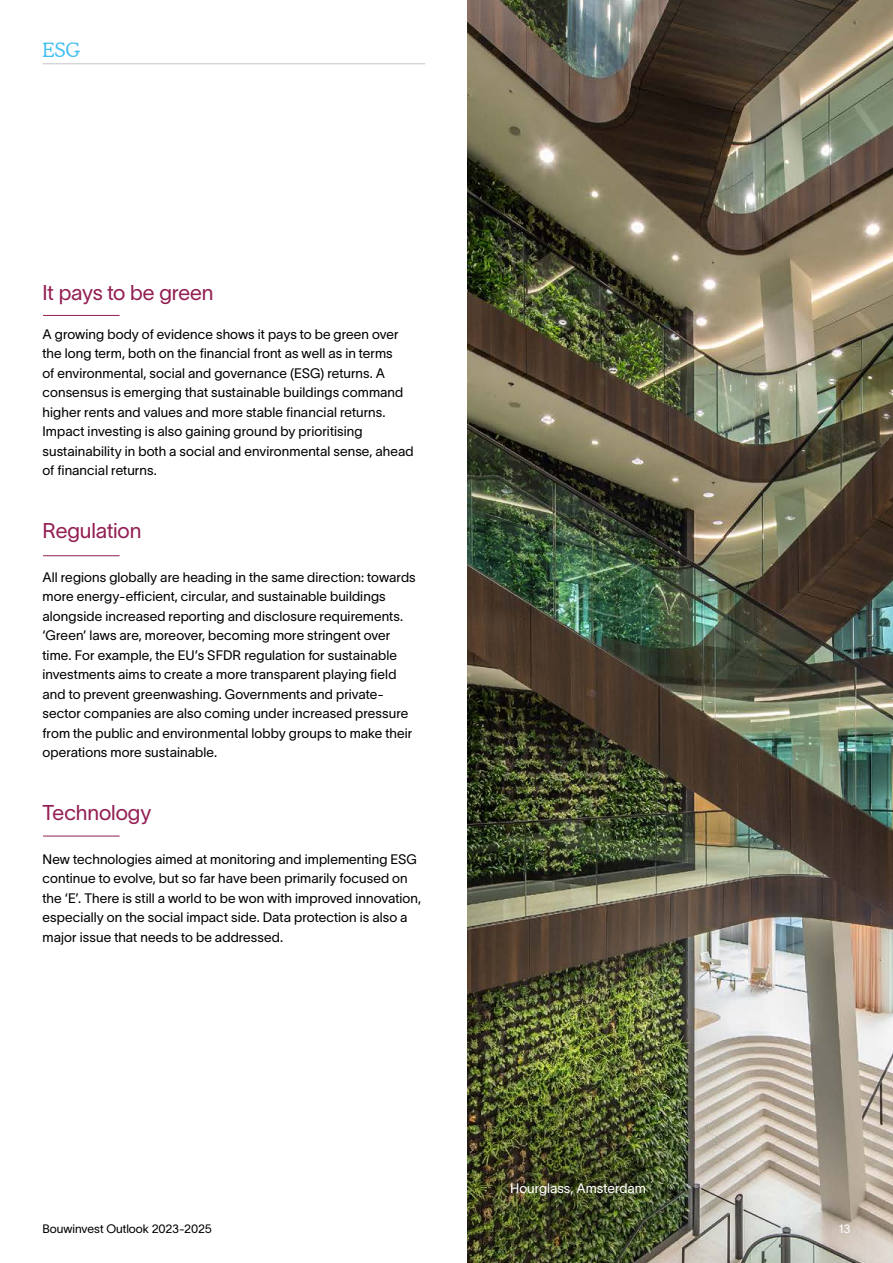
<style>
.page{position:relative;width:893px;height:1263px;background:#fff}
.page>*{position:absolute;margin:0;border:0;box-sizing:border-box;transform-origin:0 0}
.t1{font:21px "TWK Lausanne 300";letter-spacing:-.005em;color:#931f53}
.t2{font:300 19.5px "Cooper BT";color:#41c0f0}
.t3{font:13.5px/19.5px "TWK Lausanne 300";letter-spacing:.005em;color:#000}
.t4{font:13.5px "TWK Lausanne 300";color:#fff}
.t5{font:12px "TWK Lausanne 300";color:#000}
.t6{font:12px "TWK Lausanne 300";color:#fff}
</style>
<div class="page">
<img style="left:468px;top:0;width:425px;height:1263px">
<hr style="left:43px;top:63px;width:382px;height:1px;background:#c6c6c6">
<hr style="left:43px;top:315px;width:77px;height:1px;background:#931f53">
<hr style="left:43px;top:555px;width:77px;height:1px;background:#931f53">
<hr style="left:43px;top:836px;width:77px;height:1px;background:#931f53">
<img style="left:468px;top:1068px;width:229px;height:195px">
<h2 class="t2" style="left:43px;top:39px;width:39px">ESG</h2>
<h1 class="t1" style="left:43px;top:278px;width:172px">It pays to be green</h1>
<p class="t3" style="left:43px;top:323px;width:373px">A growing body of evidence shows it pays to be green over the long term, both on the financial front as well as in terms<br>of environmental, social and governance (ESG) returns. A consensus is emerging that sustainable buildings command higher rents and values and more stable financial returns.<br>Impact investing is also gaining ground by prioritising sustainability in both a social and environmental sense, ahead of financial returns.</p>
<h1 class="t1" style="left:43px;top:516px;width:100px">Regulation</h1>
<p class="t3" style="left:43px;top:566px;width:375px">All regions globally are heading in the same direction: towards more energy-efficient, circular, and sustainable buildings alongside increased reporting and disclosure requirements. ‘Green’ laws are, moreover, becoming more stringent over time. For example, the EU’s SFDR regulation for sustainable investments aims to create a more transparent playing field and to prevent greenwashing. Governments and private&shy;sector companies are also coming under increased pressure from the public and environmental lobby groups to make their operations more sustainable.</p>
<h1 class="t1" style="left:43px;top:798px;width:110px">Technology</h1>
<p class="t3" style="left:43px;top:848px;width:380px">New technologies aimed at monitoring and implementing ESG continue to evolve, but so far have been primarily focused on the ‘E’. There is still a world to be won with improved innovation, especially on the social impact side. Data protection is also a major issue that needs to be addressed.</p>
<p class="t4" style="left:510px;top:1178px;width:137px">Hourglass, Amsterdam</p>
<p class="t5" style="left:43px;top:1220px;width:171px">Bouwinvest Outlook 2023-2025</p>
<p class="t6" style="left:838px;top:1220px;width:14px">13</p>
</div>
